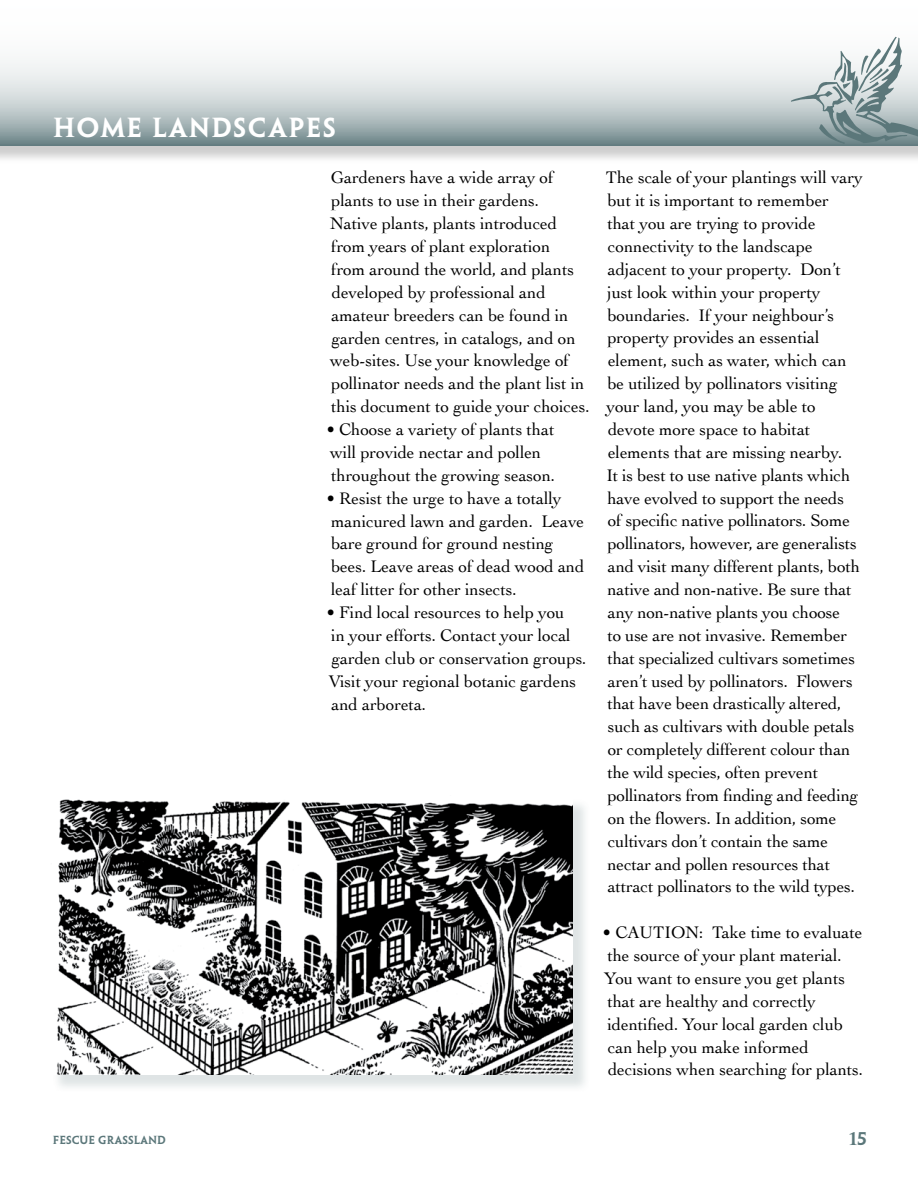
<style>
.page{position:relative;width:918px;height:1188px;background:#fff}
.page>*{position:absolute;margin:0;border:0;box-sizing:border-box;transform-origin:0 0}
.t1{font:24.75px "Penumbra MM 585 1000";letter-spacing:.05em;color:#fff}
.t2{font:17.55px/23px "Cochin";letter-spacing:-.005em;color:#000}
.t3{font:16.5px "Penumbra MM 585 1000";color:#5b777a}
.t4{font:10.5px "Penumbra MM 585 1000";letter-spacing:-.005em;color:#5b777a}
</style>
<div class="page">
<div style="left:0;top:0;width:918px;height:164px;background:#000;opacity:.2"></div>
<svg style="left:0;top:0;width:918px;height:146px"></svg>
<svg style="left:791px;top:33px;width:127px;height:111px"></svg>
<div style="left:52px;top:798px;width:539px;height:295px;background:#5b777a;opacity:.2"></div>
<img style="left:52px;top:798px;width:521px;height:276px">
<h1 class="t1" style="left:53px;top:113px;width:285px">HOME LANDSCAPES</h1>
<p class="t2" style="left:330px;top:166px;width:261px">Gardeners have a wide array of plants to use in their gardens.<br>Native plants, plants introduced from years of plant exploration<br>from around the world, and plants developed by professional and amateur breeders can be found in garden centres, in catalogs, and on web-sites. Use your knowledge of pollinator needs and the plant list in this document to guide your choices.</p>
<p class="t2" style="left:326px;top:417px;width:230px">• Choose a variety of plants that will provide nectar and pollen throughout the growing season.</p>
<p class="t2" style="left:326px;top:486px;width:260px">• Resist the urge to have a totally manicured lawn and garden. Leave bare ground for ground nesting bees. Leave areas of dead wood and leaf litter for other insects.</p>
<p class="t2" style="left:326px;top:600px;width:262px">• Find local resources to help you<br>in your efforts. Contact your local garden club or conservation groups.<br>Visit your regional botanic gardens and arboreta.</p>
<p class="t2" style="left:606px;top:165px;width:258px">The scale of your plantings will vary but it is important to remember<br>that you are trying to provide connectivity to the landscape adjacent to your property. Don’t just look within your property boundaries. If your neighbour’s property provides an essential element, such as water, which can be utilized by pollinators visiting your land, you may be able to devote more space to habitat elements that are missing nearby.<br>It is best to use native plants which have evolved to support the needs<br>of specific native pollinators. Some pollinators, however, are generalists and visit many different plants, both native and non-native. Be sure that any non-native plants you choose<br>to use are not invasive. Remember that specialized cultivars sometimes aren’t used by pollinators. Flowers that have been drastically altered, such as cultivars with double petals or completely different colour than the wild species, often prevent pollinators from finding and feeding on the flowers. In addition, some cultivars don’t contain the same nectar and pollen resources that attract pollinators to the wild types.</p>
<p class="t2" style="left:603px;top:920px;width:262px">• CAUTION: Take time to evaluate the source of your plant material.<br>You want to ensure you get plants that are healthy and correctly identified. Your local garden club can help you make informed decisions when searching for plants.</p>
<p class="t4" style="left:53px;top:1134px;width:115px">FESCUE GRASSLAND</p>
<p class="t3" style="left:850px;top:1129px;width:19px">15</p>
</div>
